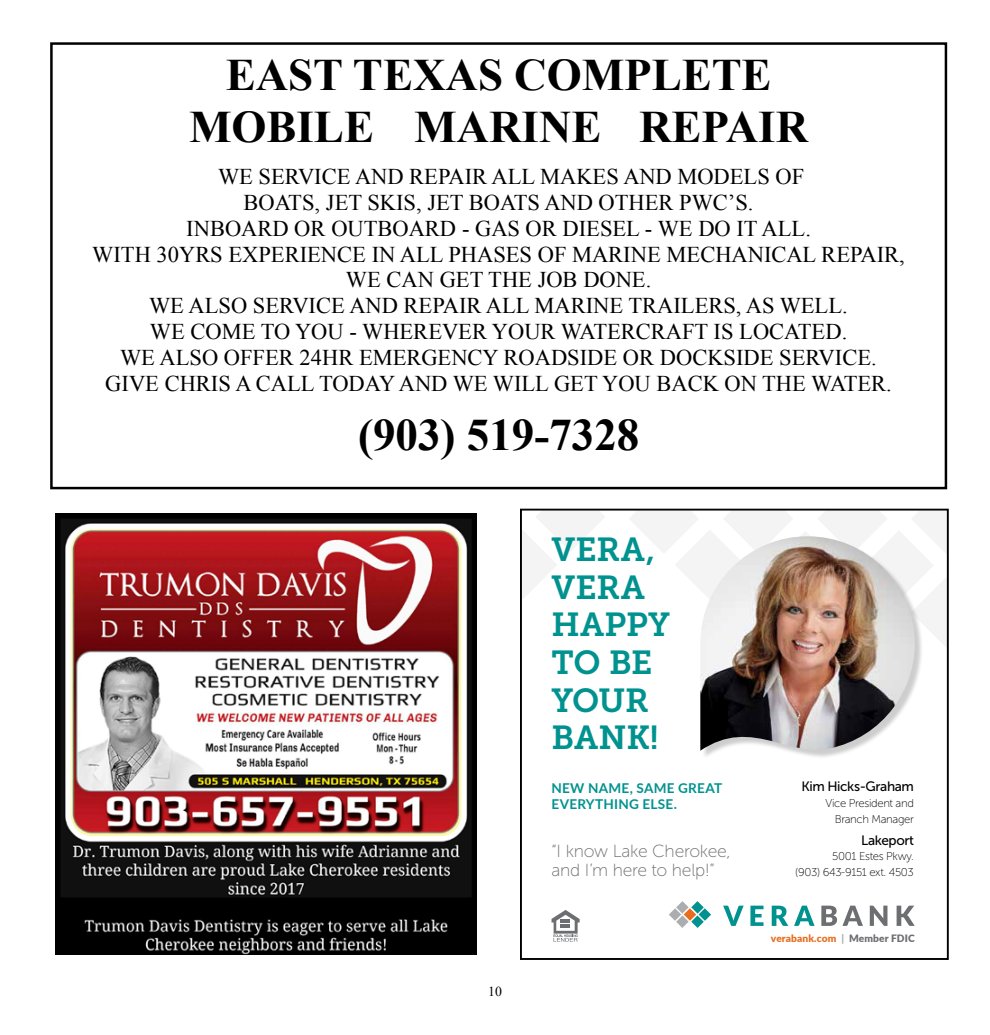
<style>
.page{position:relative;width:990px;height:1035px;background:#fff}
.page>*{position:absolute;margin:0;border:0;box-sizing:border-box;transform-origin:0 0}
.t1{font:700 45px/51.8px "Times New Roman";color:#000;text-align:center}
.t2{font:33.12px/37.6px "Museo Slab 700";letter-spacing:-.005em;color:#00928f}
.t3{font:22.5px "Times New Roman";color:#000}
.t4{font:17.5px/18.8px "Museo Sans 100";letter-spacing:-.015em;color:#6d6e71}
.t5{font:13.75px "Times New Roman";color:#000}
.t6{font:700 13.62px/16.2px "Lato";letter-spacing:.015em;color:#00928f}
.t7{font:13.62px "Museo Sans 500";letter-spacing:-.03em;color:#000}
.t8{font:11.38px/15.9px "Museo Sans 100";letter-spacing:-.03em;color:#000;text-align:right}
.t9{font:900 10.12px "Lato";letter-spacing:.01em;color:#e86d1f}
.s1{color:#abadb0}
.s2{color:#6d6e71}
</style>
<div class="page">
<div style="left:50px;top:42px;width:897px;height:447px;border:2px solid #000"></div>
<img style="left:55px;top:514px;width:422px;height:441px">
<svg style="left:523px;top:511px;width:82px;height:87px"></svg>
<svg style="left:630px;top:511px;width:316px;height:135px"></svg>
<svg style="left:551px;top:910px;width:29px;height:32px"></svg>
<svg style="left:723px;top:906px;width:21px;height:20px"></svg>
<svg style="left:750px;top:906px;width:14px;height:20px"></svg>
<svg style="left:772px;top:906px;width:16px;height:20px"></svg>
<svg style="left:794px;top:906px;width:21px;height:20px"></svg>
<svg style="left:821px;top:906px;width:42px;height:20px"></svg>
<svg style="left:870px;top:906px;width:17px;height:20px"></svg>
<svg style="left:897px;top:906px;width:18px;height:20px"></svg>
<svg style="left:669px;top:901px;width:42px;height:27px"></svg>
<div style="left:701px;top:537px;width:222px;height:222px;background:#000;opacity:.2"></div>
<img style="left:700px;top:536px;width:215px;height:215px">
<h1 class="t1" style="left:189px;top:48px;width:621px">EAST TEXAS COMPLETE<br>MOBILE MARINE REPAIR</h1>
<p class="t3" style="left:218px;top:161px;width:588px">WE SERVICE AND REPAIR ALL MAKES AND MODELS OF</p>
<p class="t3" style="left:243px;top:187px;width:512px">BOATS, JET SKIS, JET BOATS AND OTHER PWC’S.</p>
<p class="t3" style="left:186px;top:213px;width:626px">INBOARD OR OUTBOARD - GAS OR DIESEL - WE DO IT ALL.</p>
<p class="t3" style="left:92px;top:239px;width:814px">WITH 30YRS EXPERIENCE IN ALL PHASES OF MARINE MECHANICAL REPAIR,</p>
<p class="t3" style="left:346px;top:265px;width:307px">WE CAN GET THE JOB DONE.</p>
<p class="t3" style="left:149px;top:291px;width:700px">WE ALSO SERVICE AND REPAIR ALL MARINE TRAILERS, AS WELL.</p>
<p class="t3" style="left:150px;top:317px;width:699px">WE COME TO YOU - WHEREVER YOUR WATERCRAFT IS LOCATED.</p>
<p class="t3" style="left:120px;top:342px;width:758px">WE ALSO OFFER 24HR EMERGENCY ROADSIDE OR DOCKSIDE SERVICE.</p>
<p class="t3" style="left:105px;top:368px;width:788px">GIVE CHRIS A CALL TODAY AND WE WILL GET YOU BACK ON THE WATER.</p>
<h1 class="t1" style="left:358px;top:408px;width:283px">(903) 519-7328</h1>
<p class="t5" style="left:488px;top:982px;width:15px">10</p>
<h2 class="t2" style="left:551px;top:531px;width:120px">VERA,<br>VERA<br>HAPPY<br>TO BE<br>YOUR<br>BANK!</h2>
<p class="t6" style="left:551px;top:779px;width:172px">NEW NAME, SAME GREAT<br>EVERYTHING ELSE.</p>
<p class="t4" style="left:551px;top:842px;width:181px">“I know Lake Cherokee, and I’m here to help!”</p>
<p class="t7" style="left:801px;top:779px;width:114px">Kim Hicks-Graham</p>
<p class="t8" style="left:826px;top:795px;width:90px">Vice President and<br>Branch Manager</p>
<p class="t7" style="left:861px;top:832px;width:54px">Lakeport</p>
<p class="t8" style="left:795px;top:849px;width:120px">5001 Estes Pkwy.<br>(903) 643-9151 ext. 4503</p>
<p class="t9" style="left:771px;top:931px;width:145px">verabank.com <span class="s1">|</span> <span class="s2">Member FDIC</span></p>
</div>
